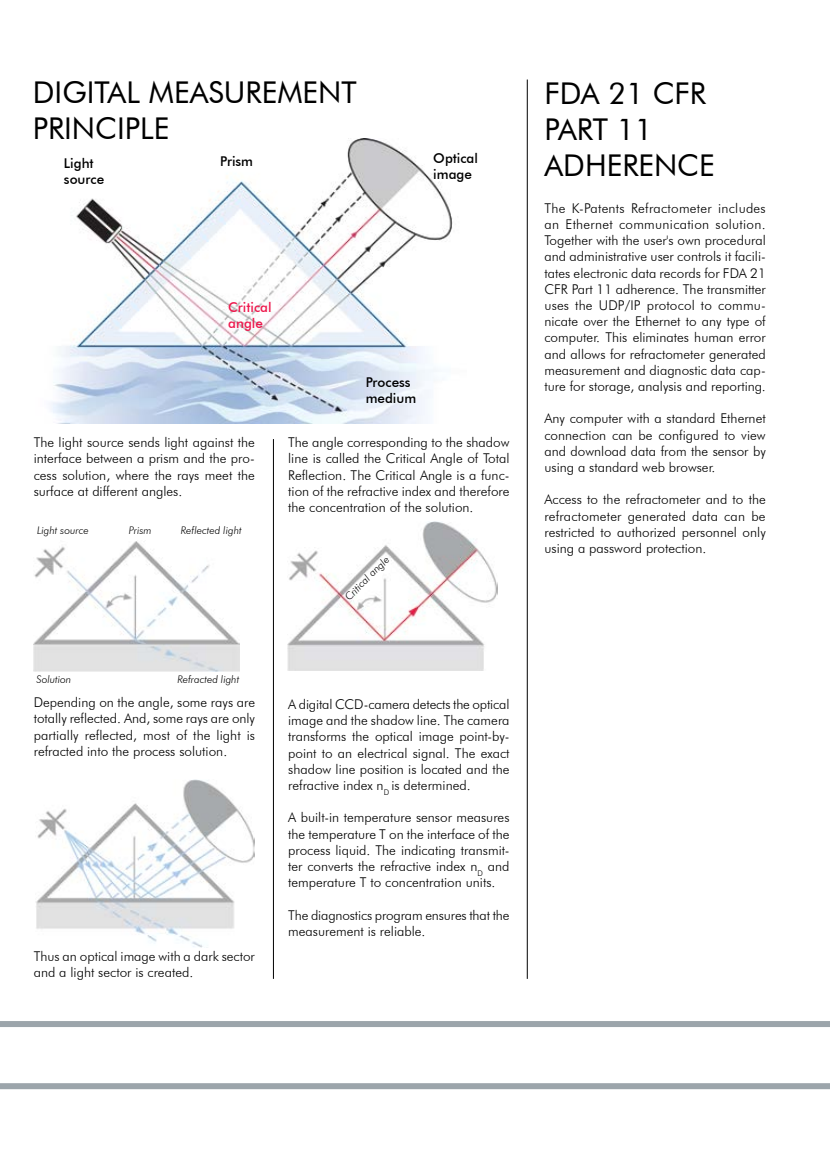
<style>
.page{position:relative;width:830px;height:1170px;background:#fff}
.page>*{position:absolute;margin:0;border:0;box-sizing:border-box;transform-origin:0 0}
.otsikko{font:30px/36px "Futura BT";color:#000}
.leipäteksti{font:300 13.5px/16.2px "Futura BT";color:#000;text-align:justify}
.leipis_vasentasan{font:500 13.5px/16.2px "Futura BT";color:#000}
.leipis_vasentasan-2{font:500 13.5px/16.2px "Futura BT";color:#ed174c}
.kuvat{font:italic 300 10.5px "Futura BT";color:#000}
</style>
<div class="page">
<img style="left:51px;top:139px;width:402px;height:284px">
<img style="left:287px;top:522px;width:210px;height:148px">
<img style="left:34px;top:541px;width:206px;height:130px">
<img style="left:36px;top:779px;width:218px;height:168px">
<hr style="left:526px;top:79px;width:1px;height:899px;background:#000">
<hr style="left:273px;top:439px;width:1px;height:539px;background:#000">
<div style="left:0;top:1083px;width:829px;height:6px;background:#9ca5ab"></div>
<div style="left:0;top:1020px;width:829px;height:6px;background:#9ca5ab"></div>
<p class="otsikko" style="left:33px;top:74px;width:325px">DIGITAL MEASUREMENT<br>PRINCIPLE</p>
<p class="leipis_vasentasan" style="left:64px;top:155px;width:42px">Light source</p>
<p class="leipis_vasentasan" style="left:220px;top:153px;width:35px">Prism</p>
<p class="leipis_vasentasan" style="left:433px;top:150px;width:46px">Optical</p>
<p class="leipis_vasentasan" style="left:433px;top:166px;width:40px">image</p>
<p class="leipis_vasentasan-2" style="left:228px;top:298px;width:45px">Critical angle</p>
<p class="leipis_vasentasan" style="left:365px;top:374px;width:52px">Process medium</p>
<p class="leipäteksti" style="left:34px;top:434px;width:223px">The light source sends light against the interface between a prism and the pro&shy;cess solution, where the rays meet the surface at different angles.</p>
<p class="kuvat" style="left:37px;top:524px;width:53px">Light source</p>
<p class="kuvat" style="left:129px;top:523px;width:24px">Prism</p>
<p class="kuvat" style="left:181px;top:524px;width:62px">Reflected light</p>
<p class="kuvat" style="left:36px;top:673px;width:36px">Solution</p>
<p class="kuvat" style="left:177px;top:672px;width:63px">Refracted light</p>
<p class="leipäteksti" style="left:34px;top:694px;width:223px">Depending on the angle, some rays are totally reflected. And, some rays are only partially reflected, most of the light is refracted into the process solution.</p>
<p class="leipäteksti" style="left:34px;top:948px;width:222px">Thus an optical image with a dark sector and a light sector is created.</p>
<p class="leipäteksti" style="left:288px;top:434px;width:223px">The angle corresponding to the shadow line is called the Critical Angle of Total Reflection. The Critical Angle is a func&shy;tion of the refractive index and therefore the concentration of the solution.</p>
<p class="kuvat" style="left:342px;top:593px;width:59px;rotate:-45deg">Critical angle</p>
<p class="leipäteksti" style="left:288px;top:696px;width:223px">A digital CCD-camera detects the optical image and the shadow line. The camera transforms the optical image point-by&shy;point to an electrical signal. The exact shadow line position is located and the refractive index n<sub>D</sub> is determined.</p>
<p class="leipäteksti" style="left:288px;top:809px;width:223px">A built-in temperature sensor measures the temperature T on the interface of the process liquid. The indicating transmit&shy;ter converts the refractive index n<sub>D</sub> and temperature T to concentration units.</p>
<p class="leipäteksti" style="left:288px;top:906px;width:223px">The diagnostics program ensures that the measurement is reliable.</p>
<p class="otsikko" style="left:544px;top:75px;width:172px">FDA 21 CFR<br>PART 11<br>ADHERENCE</p>
<p class="leipäteksti" style="left:544px;top:200px;width:223px">The K-Patents Refractometer includes an Ethernet communication solution.<br>Together with the user's own procedural and administrative user controls it facili&shy;tates electronic data records for FDA 21<br>CFR Part 11 adherence. The transmitter uses the UDP/IP protocol to commu&shy;nicate over the Ethernet to any type of computer. This eliminates human error and allows for refractometer generated measurement and diagnostic data cap&shy;ture for storage, analysis and reporting.</p>
<p class="leipäteksti" style="left:544px;top:410px;width:223px">Any computer with a standard Ethernet connection can be configured to view and download data from the sensor by using a standard web browser.</p>
<p class="leipäteksti" style="left:544px;top:491px;width:223px">Access to the refractometer and to the refractometer generated data can be restricted to authorized personnel only using a password protection.</p>
</div>
